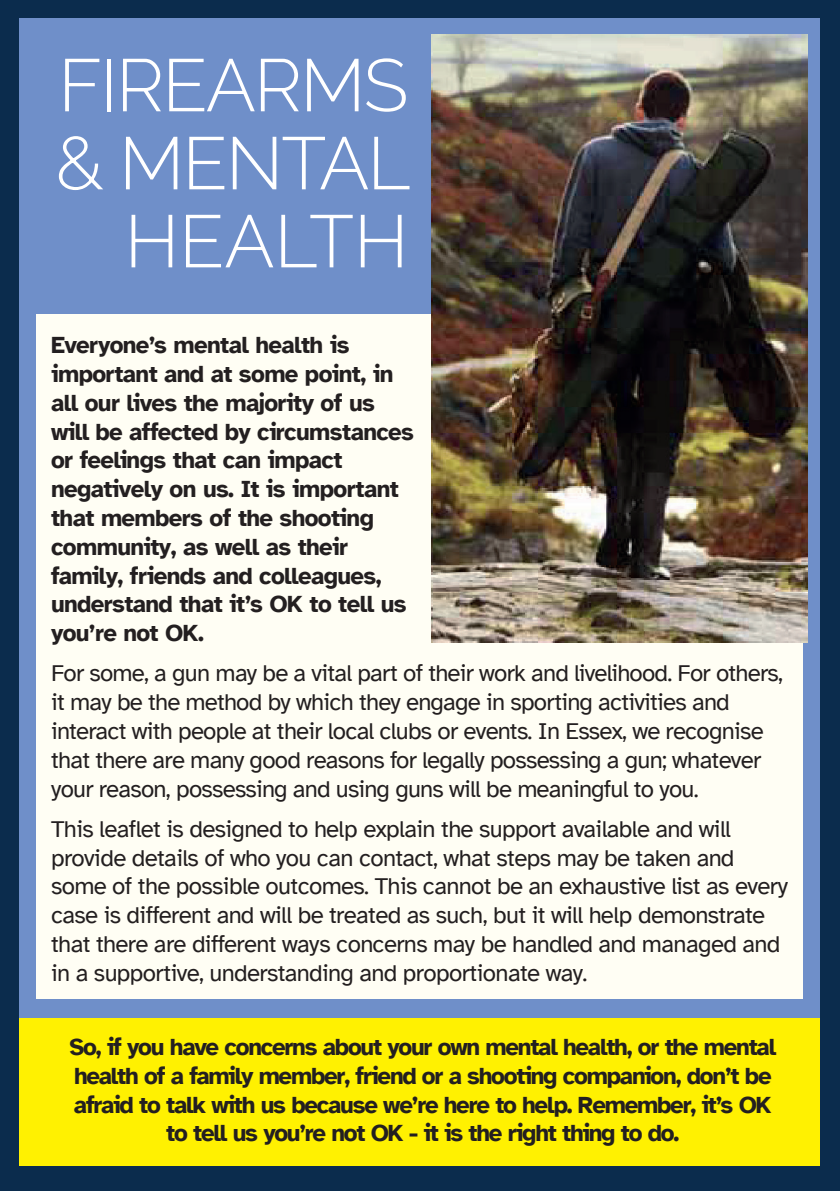
<style>
.page{position:relative;width:840px;height:1191px;background:#fff}
.page>*{position:absolute;margin:0;border:0;box-sizing:border-box;transform-origin:0 0}
.t1{font:300 74px/78px "Raleway";letter-spacing:-.025em;color:#fff;text-align:right}
.t2{font:24px/28.8px "Atkinson Hyperlegible";letter-spacing:-.03em;color:#231f20}
.t3{font:700 24px/28.8px "Atkinson Hyperlegible";letter-spacing:-.035em;color:#231f20}
</style>
<div class="page">
<div style="left:0;top:0;width:839px;height:1191px;background:#0b2c4d"></div>
<div style="left:20px;top:18px;width:799px;height:1144px;background:#6f8fc9"></div>
<div style="left:37px;top:314px;width:765px;height:684px;background:#fffef4"></div>
<div style="left:20px;top:1018px;width:799px;height:147px;background:#fff101"></div>
<img style="left:431px;top:34px;width:375px;height:608px">
<h1 class="t1" style="left:55px;top:38px;width:356px">FIREARMS &amp; MENTAL<br>HEALTH</h1>
<p class="t3" style="left:51px;top:331px;width:364px">Everyone’s mental health is important and at some point, in all our lives the majority of us will be affected by circumstances or feelings that can impact negatively on us. It is important that members of the shooting community, as well as their family, friends and colleagues, understand that it’s OK to tell us you’re not OK.</p>
<p class="t2" style="left:51px;top:659px;width:733px">For some, a gun may be a vital part of their work and livelihood. For others, it may be the method by which they engage in sporting activities and interact with people at their local clubs or events. In Essex, we recognise that there are many good reasons for legally possessing a gun; whatever your reason, possessing and using guns will be meaningful to you.</p>
<p class="t2" style="left:51px;top:814px;width:738px">This leaflet is designed to help explain the support available and will provide details of who you can contact, what steps may be taken and some of the possible outcomes. This cannot be an exhaustive list as every case is different and will be treated as such, but it will help demonstrate that there are different ways concerns may be handled and managed and in a supportive, understanding and proportionate way.</p>
<p class="t3" style="left:69px;top:1032px;width:708px;text-align:center">So, if you have concerns about your own mental health, or the mental health of a family member, friend or a shooting companion, don’t be afraid to talk with us because we’re here to help. Remember, it’s OK to tell us you’re not OK - it is the right thing to do.</p>
</div>
